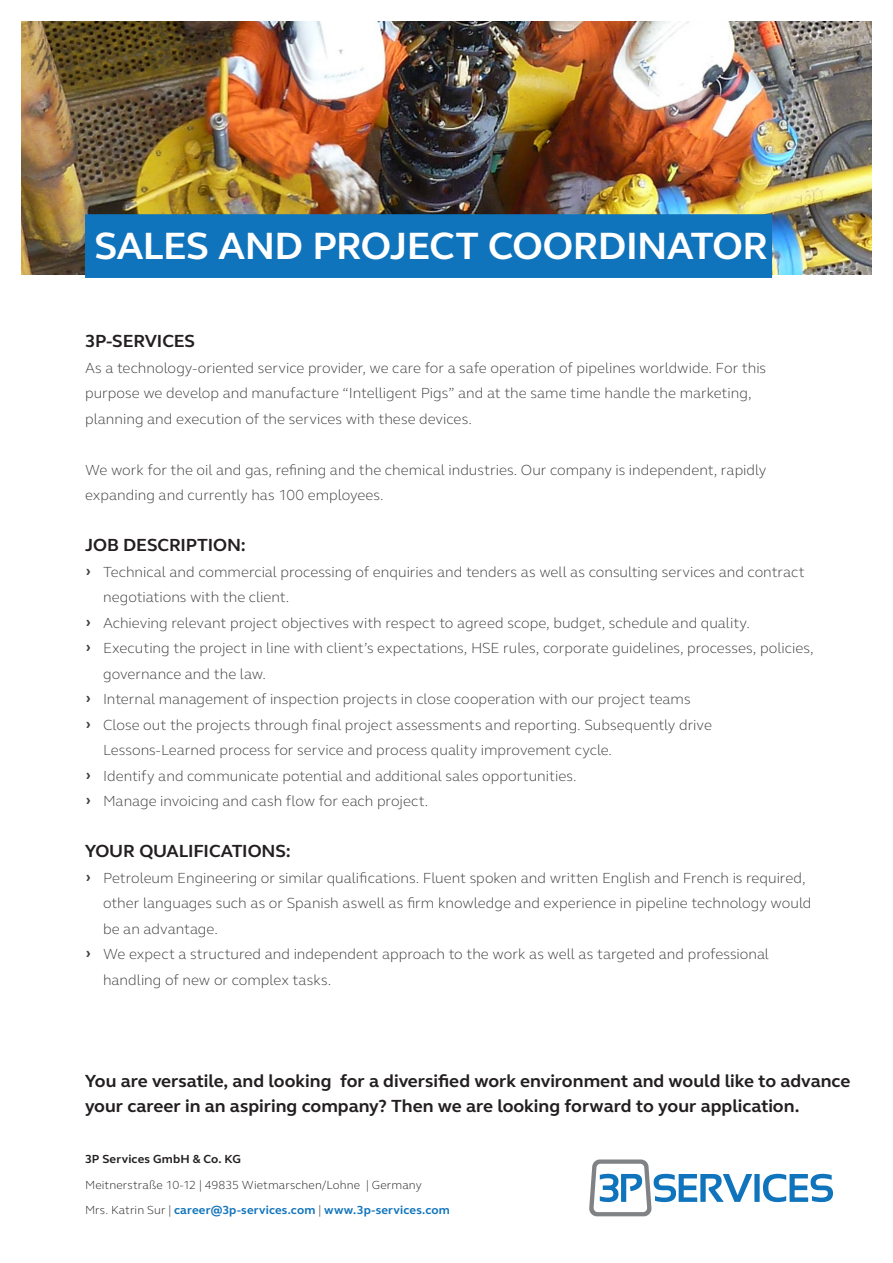
<style>
.page{position:relative;width:893px;height:1263px;background:#fff}
.page>*{position:absolute;margin:0;border:0;box-sizing:border-box;transform-origin:0 0}
.t1{font:700 39px "FS Elliot";letter-spacing:-.015em;color:#fff}
.t2{font:700 18px/25.5px "FS Elliot";color:#231f20}
.t3{font:300 15px/25.5px "FS Elliot";color:#3e3e3f}
.t4{font:300 12px/25.5px "FS Elliot";letter-spacing:.01em;color:#231f20}
.t5{font:700 12px "FS Elliot";letter-spacing:.015em;color:#231f20}
.s1{font-family:"Ingra";font-weight:600}
.s2{font-weight:700;color:#1074bc}
</style>
<div class="page">
<img style="left:21px;top:21px;width:851px;height:253px">
<svg style="left:589px;top:1159px;width:244px;height:57px"></svg>
<div style="left:85px;top:214px;width:687px;height:64px;background:#1074bc"></div>
<h1 class="t1" style="left:94px;top:220px;width:675px">SALES AND PROJECT COORDINATOR</h1>
<p class="t2" style="left:85px;top:328px;width:112px">3P-SERVICES</p>
<p class="t3" style="left:85px;top:354px;width:683px">As a technology-oriented service provider, we care for a safe operation of pipelines worldwide. For this purpose we develop and manufacture “Intelligent Pigs” and at the same time handle the marketing, planning and execution of the services with these devices.</p>
<p class="t3" style="left:85px;top:456px;width:683px">We work for the oil and gas, refining and the chemical industries. Our company is independent, rapidly expanding and currently has 100 employees.</p>
<p class="t2" style="left:85px;top:532px;width:162px">JOB DESCRIPTION:</p>
<p class="t3" style="left:85px;top:558px;width:721px"><span class="s1">›</span> Technical and commercial processing of enquiries and tenders as well as consulting services and contract</p>
<p class="t3" style="left:103px;top:584px;width:188px">negotiations with the client.</p>
<p class="t3" style="left:85px;top:609px;width:666px"><span class="s1">›</span> Achieving relevant project objectives with respect to agreed scope, budget, schedule and quality.</p>
<p class="t3" style="left:85px;top:635px;width:730px"><span class="s1">›</span> Executing the project in line with client’s expectations, HSE rules, corporate guidelines, processes, policies,</p>
<p class="t3" style="left:103px;top:660px;width:164px">governance and the law.</p>
<p class="t3" style="left:85px;top:686px;width:607px"><span class="s1">›</span> Internal management of inspection projects in close cooperation with our project teams</p>
<p class="t3" style="left:85px;top:711px;width:628px"><span class="s1">›</span> Close out the projects through final project assessments and reporting. Subsequently drive</p>
<p class="t3" style="left:103px;top:737px;width:511px">Lessons-Learned process for service and process quality improvement cycle.</p>
<p class="t3" style="left:85px;top:762px;width:493px"><span class="s1">›</span> Identify and communicate potential and additional sales opportunities.</p>
<p class="t3" style="left:85px;top:788px;width:345px"><span class="s1">›</span> Manage invoicing and cash flow for each project.</p>
<p class="t2" style="left:85px;top:838px;width:207px">YOUR QUALIFICATIONS:</p>
<p class="t3" style="left:85px;top:864px;width:722px"><span class="s1">›</span> Petroleum Engineering or similar qualifications. Fluent spoken and written English and French is required,</p>
<p class="t3" style="left:103px;top:890px;width:710px">other languages such as or Spanish aswell as firm knowledge and experience in pipeline technology would</p>
<p class="t3" style="left:103px;top:915px;width:116px">be an advantage.</p>
<p class="t3" style="left:85px;top:941px;width:685px"><span class="s1">›</span> We expect a structured and independent approach to the work as well as targeted and professional</p>
<p class="t3" style="left:103px;top:966px;width:230px">handling of new or complex tasks.</p>
<p class="t2" style="left:85px;top:1068px;width:767px">You are versatile, and looking for a diversified work environment and would like to advance your career in an aspiring company? Then we are looking forward to your application.</p>
<p class="t5" style="left:85px;top:1151px;width:157px">3P Services GmbH &amp; Co. KG</p>
<p class="t4" style="left:85px;top:1172px;width:366px">Meitnerstraße 10-12 | 49835 Wietmarschen/Lohne | Germany<br>Mrs. Katrin Sur | <span class="s2">career@3p-services.com</span> | <span class="s2">www.3p-services.com</span></p>
</div>
